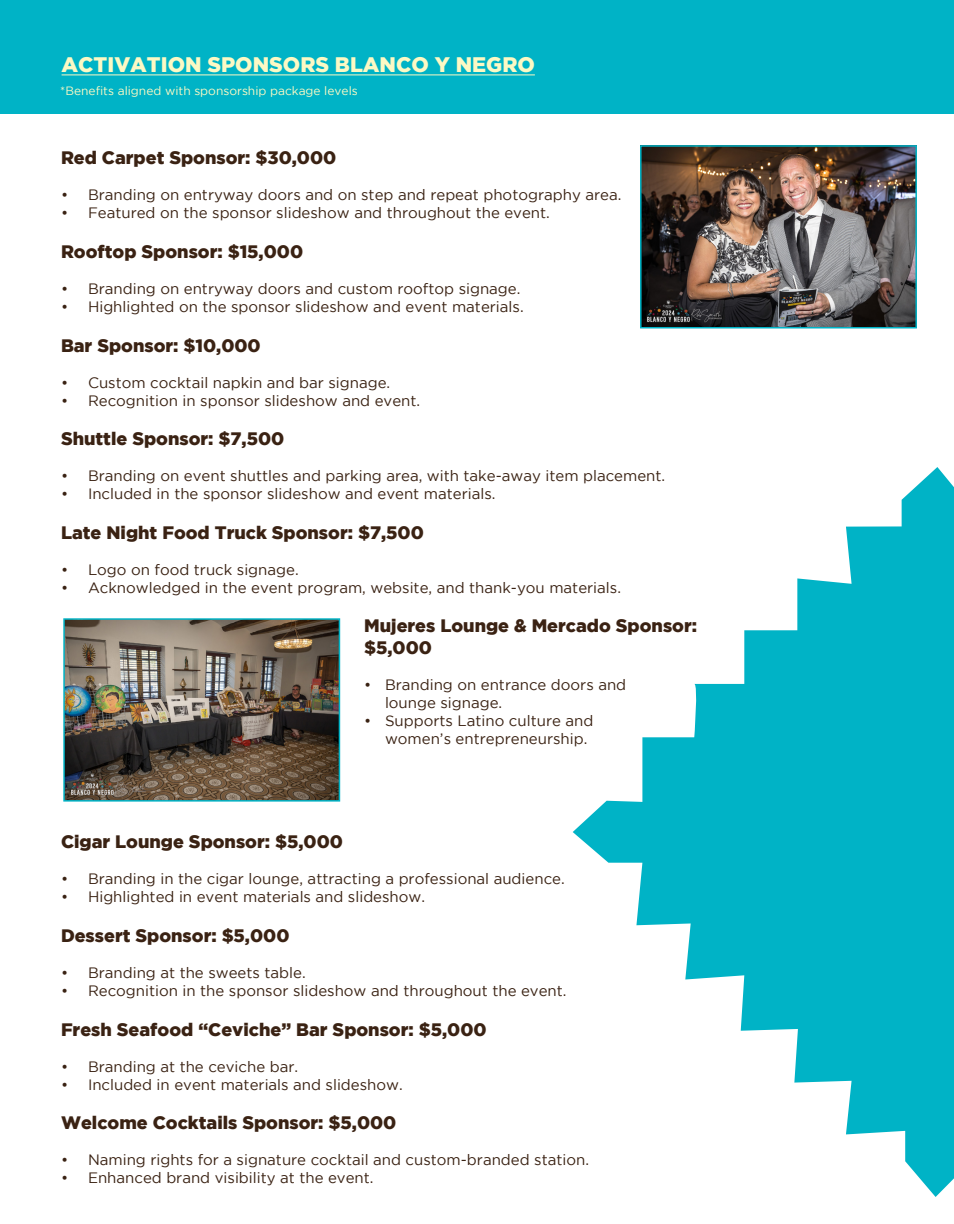
<style>
.page{position:relative;width:954px;height:1224px;background:#fff}
.page>*{position:absolute;margin:0;border:0;box-sizing:border-box;transform-origin:0 0}
.t1{font:900 21px "Gotham";color:#fcf9c4}
.t2{font:900 18px/21.6px "Gotham";color:#3a2213}
.t3{font:15px/18px "Gotham";color:#3a2213}
.t4{font:12px "Gotham";color:#fcf9c4}
</style>
<div class="page">
<svg style="left:573px;top:467px;width:381px;height:730px;fill:#00b3c6"></svg>
<div style="left:0;top:0;width:954px;height:113px;background:#00b3c6"></div>
<hr style="left:62px;top:75px;width:473px;height:1px;background:#fcf9c4">
<img style="left:643px;top:148px;width:271px;height:177px">
<div style="left:640px;top:145px;width:277px;height:183px;border:2px solid #00b3c6"></div>
<img style="left:66px;top:621px;width:271px;height:178px">
<div style="left:63px;top:618px;width:277px;height:184px;border:2px solid #00b3c6"></div>
<p class="t1" style="left:62px;top:53px;width:475px">ACTIVATION SPONSORS BLANCO Y NEGRO</p>
<p class="t4" style="left:60px;top:84px;width:299px">*Benefits aligned with sponsorship package levels</p>
<p class="t2" style="left:61px;top:147px;width:277px">Red Carpet Sponsor: $30,000</p>
<p class="t3" style="left:61px;top:186px;width:562px">• Branding on entryway doors and on step and repeat photography area.</p>
<p class="t3" style="left:61px;top:204px;width:490px">• Featured on the sponsor slideshow and throughout the event.</p>
<p class="t2" style="left:61px;top:240px;width:244px">Rooftop Sponsor: $15,000</p>
<p class="t3" style="left:61px;top:279px;width:461px">• Branding on entryway doors and custom rooftop signage.</p>
<p class="t3" style="left:61px;top:297px;width:464px">• Highlighted on the sponsor slideshow and event materials.</p>
<p class="t2" style="left:61px;top:334px;width:201px">Bar Sponsor: $10,000</p>
<p class="t3" style="left:61px;top:373px;width:331px">• Custom cocktail napkin and bar signage.</p>
<p class="t3" style="left:61px;top:391px;width:361px">• Recognition in sponsor slideshow and event.</p>
<p class="t2" style="left:61px;top:428px;width:225px">Shuttle Sponsor: $7,500</p>
<p class="t3" style="left:61px;top:467px;width:606px">• Branding on event shuttles and parking area, with take-away item placement.</p>
<p class="t3" style="left:61px;top:485px;width:436px">• Included in the sponsor slideshow and event materials.</p>
<p class="t2" style="left:61px;top:521px;width:364px">Late Night Food Truck Sponsor: $7,500</p>
<p class="t3" style="left:61px;top:560px;width:239px">• Logo on food truck signage.</p>
<p class="t3" style="left:61px;top:578px;width:562px">• Acknowledged in the event program, website, and thank-you materials.</p>
<p class="t2" style="left:364px;top:615px;width:334px">Mujeres Lounge &amp; Mercado Sponsor: $5,000</p>
<p class="t3" style="left:385px;top:675px;width:243px;text-indent:-21px">• Branding on entrance doors and lounge signage.</p>
<p class="t3" style="left:385px;top:711px;width:210px;text-indent:-21px">• Supports Latino culture and women’s entrepreneurship.</p>
<p class="t2" style="left:61px;top:831px;width:283px">Cigar Lounge Sponsor: $5,000</p>
<p class="t3" style="left:61px;top:870px;width:505px">• Branding in the cigar lounge, attracting a professional audience.</p>
<p class="t3" style="left:61px;top:888px;width:366px">• Highlighted in event materials and slideshow.</p>
<p class="t2" style="left:61px;top:924px;width:230px">Dessert Sponsor: $5,000</p>
<p class="t3" style="left:61px;top:963px;width:246px">• Branding at the sweets table.</p>
<p class="t3" style="left:61px;top:981px;width:507px">• Recognition in the sponsor slideshow and throughout the event.</p>
<p class="t2" style="left:61px;top:1018px;width:427px">Fresh Seafood “Ceviche” Bar Sponsor: $5,000</p>
<p class="t3" style="left:61px;top:1057px;width:239px">• Branding at the ceviche bar.</p>
<p class="t3" style="left:61px;top:1075px;width:343px">• Included in event materials and slideshow.</p>
<p class="t2" style="left:61px;top:1112px;width:337px">Welcome Cocktails Sponsor: $5,000</p>
<p class="t3" style="left:61px;top:1151px;width:530px">• Naming rights for a signature cocktail and custom-branded station.</p>
<p class="t3" style="left:61px;top:1169px;width:314px">• Enhanced brand visibility at the event.</p>
</div>
